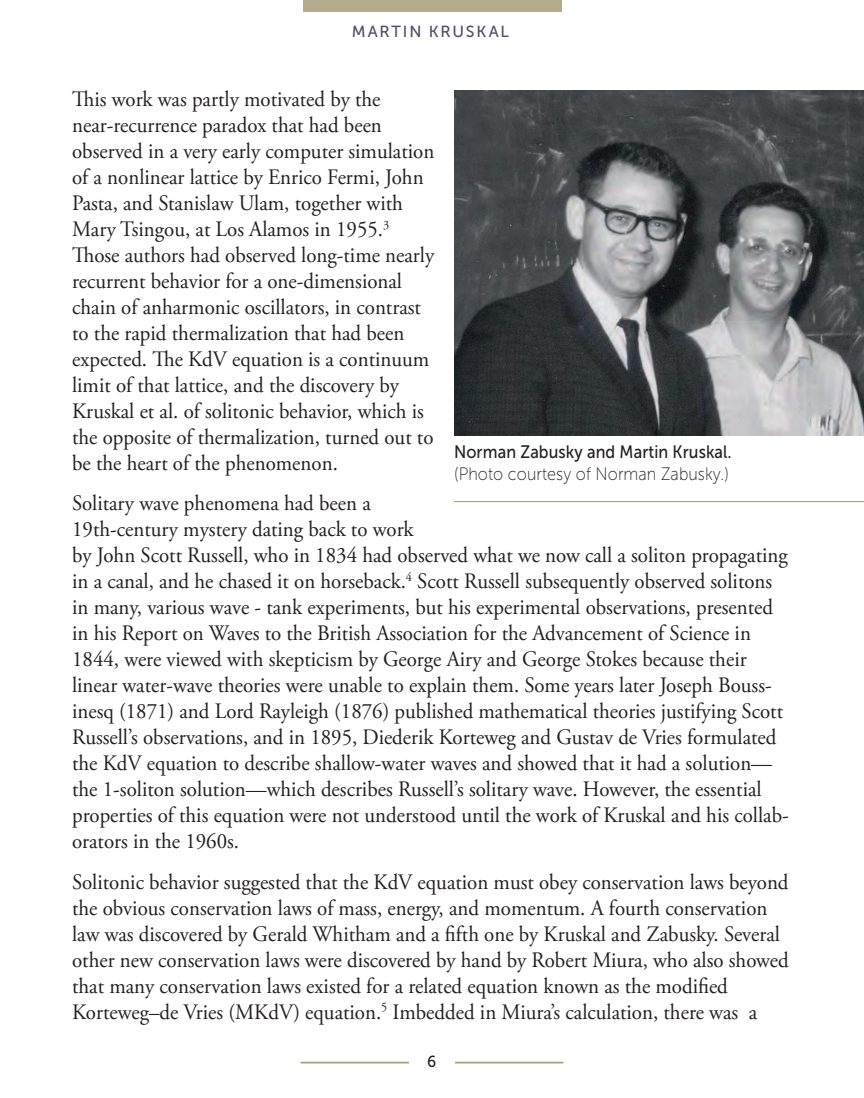
<style>
.page{position:relative;width:864px;height:1098px;background:#fff}
.page>*{position:absolute;margin:0;border:0;box-sizing:border-box;transform-origin:0 0}
.t1{font:22px/26px "Adobe Garamond Pro";color:#231f20;scale:.95 1}
.t2{font:18px "Museo Sans 100";letter-spacing:.005em;color:#231f20;scale:.9 1}
.t3{font:18px "Museo Sans 500";letter-spacing:.005em;color:#231f20;scale:.9 1}
.t4{font:16px "Museo Sans 500";letter-spacing:.115em;color:#534a68}
.t5{font:16px "Museo Sans 500";color:#231f20;scale:.95 1}
</style>
<div class="page">
<hr style="left:301px;top:1062px;width:262px;height:1px;background:#9e936a">
<hr style="left:301px;top:1063px;width:262px;height:1px;background:#9e936a">
<div style="left:409px;top:1055px;width:45px;height:27px;background:#fff"></div>
<div style="left:303px;top:0;width:258px;height:12px;background:#b5ac8e"></div>
<img style="left:454px;top:90px;width:410px;height:346px">
<hr style="left:454px;top:501px;width:410px;height:1px;background:#9e936a">
<p class="t4" style="left:352px;top:23px;width:159px">MARTIN KRUSKAL</p>
<p class="t1" style="left:72px;top:87px;width:383px">This work was partly motivated by the near-recurrence paradox that had been observed in a very early computer simulation of a nonlinear lattice by Enrico Fermi, John Pasta, and Stanislaw Ulam, together with Mary Tsingou, at Los Alamos in 1955.<sup>3<br></sup>Those authors had observed long-time nearly recurrent behavior for a one-dimensional chain of anharmonic oscillators, in contrast to the rapid thermalization that had been expected. The KdV equation is a continuum limit of that lattice, and the discovery by Kruskal et al. of solitonic behavior, which is the opposite of thermalization, turned out to be the heart of the phenomenon.</p>
<p class="t1" style="left:72px;top:491px;width:756px">Solitary wave phenomena had been a<br>19th-century mystery dating back to work<br>by John Scott Russell, who in 1834 had observed what we now call a soliton propagating in a canal, and he chased it on horseback.<sup>4</sup> Scott Russell subsequently observed solitons in many, various wave - tank experiments, but his experimental observations, presented in his Report on Waves to the British Association for the Advancement of Science in 1844, were viewed with skepticism by George Airy and George Stokes because their linear water-wave theories were unable to explain them. Some years later Joseph Bouss&shy;inesq (1871) and Lord Rayleigh (1876) published mathematical theories justifying Scott Russell’s observations, and in 1895, Diederik Korteweg and Gustav de Vries formulated the KdV equation to describe shallow-water waves and showed that it had a solution— the 1-soliton solution—which describes Russell’s solitary wave. However, the essential properties of this equation were not understood until the work of Kruskal and his collab&shy;orators in the 1960s.</p>
<p class="t1" style="left:72px;top:870px;width:756px">Solitonic behavior suggested that the KdV equation must obey conservation laws beyond the obvious conservation laws of mass, energy, and momentum. A fourth conservation law was discovered by Gerald Whitham and a fifth one by Kruskal and Zabusky. Several other new conservation laws were discovered by hand by Robert Miura, who also showed that many conservation laws existed for a related equation known as the modified Korteweg–de Vries (MKdV) equation.<sup>5</sup> Imbedded in Miura’s calculation, there was a</p>
<p class="t3" style="left:454px;top:442px;width:310px">Norman Zabusky and Martin Kruskal.</p>
<p class="t2" style="left:454px;top:464px;width:307px">(Photo courtesy of Norman Zabusky.)</p>
<p class="t5" style="left:427px;top:1052px;width:11px">6</p>
</div>
